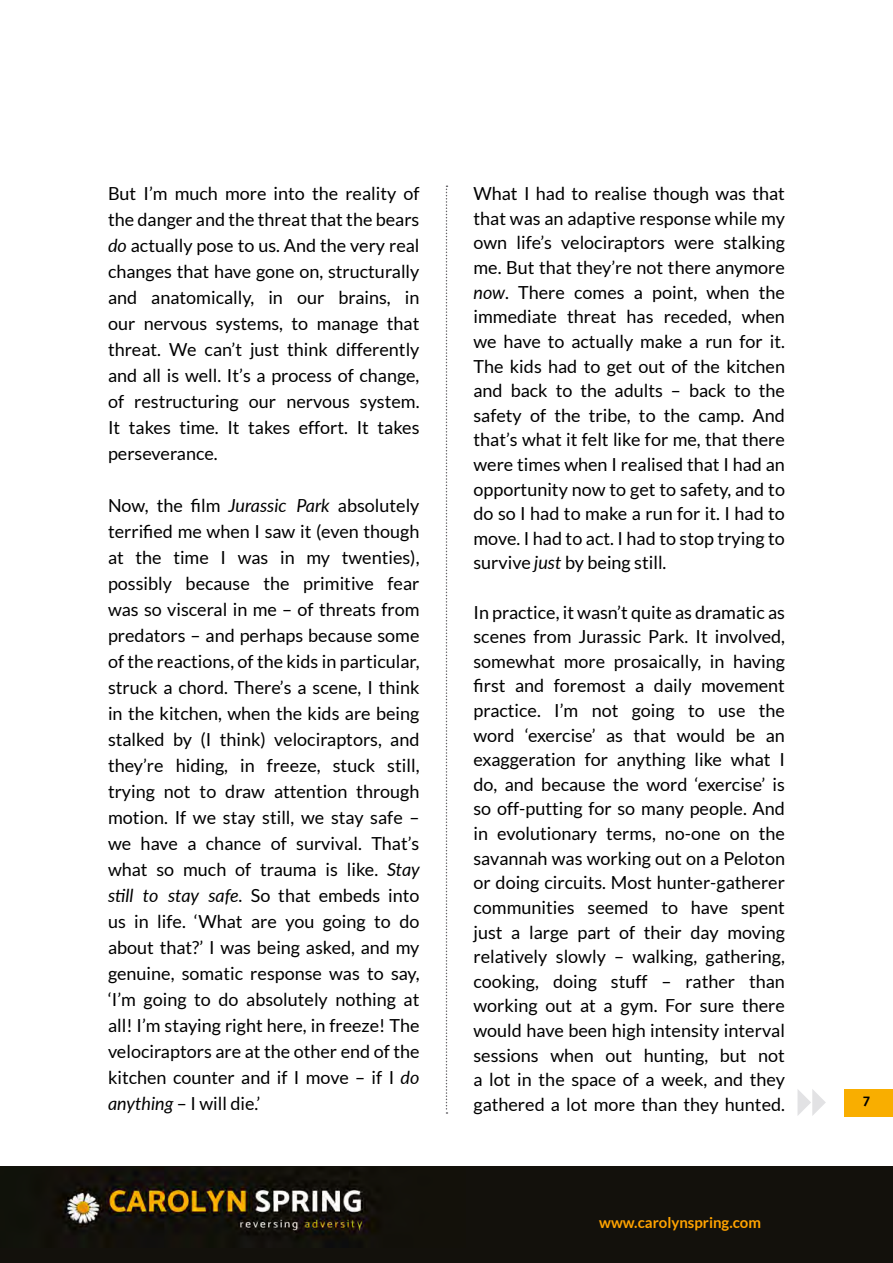
<style>
.page{position:relative;width:893px;height:1263px;background:#fff}
.page>*{position:absolute;margin:0;border:0;box-sizing:border-box;transform-origin:0 0}
.t1{font:18px/24.6px "Lato";color:#000;text-align:justify}
.t2{font:700 15px "Lato";color:#ffa300}
.t3{font:700 15px "Mukta";color:#000}
.s1{font-style:italic}
</style>
<div class="page">
<div style="left:0;top:1166px;width:893px;height:97px;background:#13110c"></div>
<img style="left:57px;top:1172px;width:319px;height:63px">
<svg style="left:797px;top:1089px;width:29px;height:27px"></svg>
<div style="left:844px;top:1089px;width:49px;height:27px;background:#f9ae00"></div>
<svg style="left:446px;top:186px;width:1px;height:928px"></svg>
<p class="t1" style="left:108px;top:180px;width:313px;line-height:26px">But I’m much more into the reality of the danger and the threat that the bears <span class="s1">do</span> actually pose to us. And the very real changes that have gone on, structurally and anatomically, in our brains, in our nervous systems, to manage that threat. We can’t just think differently and all is well. It’s a process of change, of restructuring our nervous system.<br>It takes time. It takes effort. It takes perseverance.</p>
<p class="t1" style="left:108px;top:492px;width:313px;line-height:26px">Now, the film <span class="s1">Jurassic Park</span> absolutely terrified me when I saw it (even though at the time I was in my twenties), possibly because the primitive fear was so visceral in me – of threats from predators – and perhaps because some of the reactions, of the kids in particular, struck a chord. There’s a scene, I think in the kitchen, when the kids are being stalked by (I think) velociraptors, and they’re hiding, in freeze, stuck still, trying not to draw attention through motion. If we stay still, we stay safe – we have a chance of survival. That’s what so much of trauma is like. <span class="s1">Stay still to stay safe.</span> So that embeds into us in life. ‘What are you going to do about that?’ I was being asked, and my genuine, somatic response was to say, ‘I’m going to do absolutely nothing at all! I’m staying right here, in freeze! The velociraptors are at the other end of the kitchen counter and if I move – if I <span class="s1">do anything</span> – I will die.’</p>
<p class="t1" style="left:473px;top:181px;width:313px">What I had to realise though was that that was an adaptive response while my own life’s velociraptors were stalking me. But that they’re not there anymore <span class="s1">now</span>. There comes a point, when the immediate threat has receded, when we have to actually make a run for it.<br>The kids had to get out of the kitchen and back to the adults – back to the safety of the tribe, to the camp. And that’s what it felt like for me, that there were times when I realised that I had an opportunity now to get to safety, and to do so I had to make a run for it. I had to move. I had to act. I had to stop trying to survive <span class="s1">just</span> by being still.</p>
<p class="t1" style="left:473px;top:600px;width:313px">In practice, it wasn’t quite as dramatic as scenes from Jurassic Park. It involved, somewhat more prosaically, in having first and foremost a daily movement practice. I’m not going to use the word ‘exercise’ as that would be an exaggeration for anything like what I do, and because the word ‘exercise’ is so off-putting for so many people. And in evolutionary terms, no-one on the savannah was working out on a Peloton or doing circuits. Most hunter-gatherer communities seemed to have spent just a large part of their day moving relatively slowly – walking, gathering, cooking, doing stuff – rather than working out at a gym. For sure there would have been high intensity interval sessions when out hunting, but not a lot in the space of a week, and they gathered a lot more than they hunted.</p>
<p class="t2" style="left:599px;top:1214px;width:163px">www.carolynspring.com</p>
<p class="t3" style="left:863px;top:1092px;width:9px">7</p>
</div>
